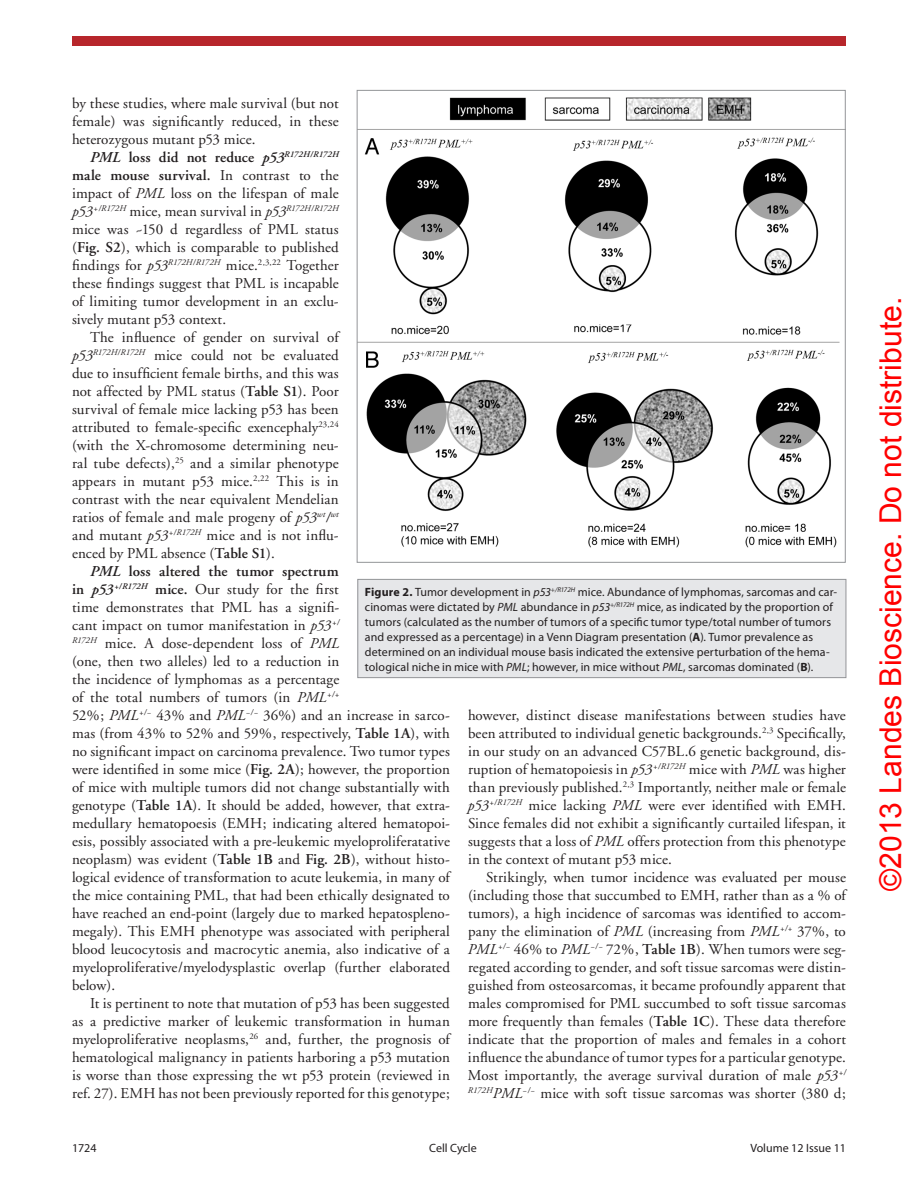
<style>
.page{position:relative;width:918px;height:1188px;background:#fff}
.page>*{position:absolute;margin:0;border:0;box-sizing:border-box;transform-origin:0 0}
.t1{font:30.15px "Arial";color:#f00}
.t2{font:15px/18px "Adobe Garamond";letter-spacing:.005em;color:#231f20;text-align:justify}
.t3{font:12px/15px "Myriad Pro";letter-spacing:.005em;color:#231f20}
.s1{font-weight:600;font-style:italic}
.s2{font-weight:600}
.s3{font-style:italic}
.s4{font-weight:700}
</style>
<div class="page">
<div style="left:72px;top:36px;width:774px;height:10px;background:#b7262b"></div>
<div style="left:358px;top:579px;width:488px;height:99px;background:#e6e7e9"></div>
<div style="left:357px;top:579px;width:489px;height:99px;border:1px solid #939598"></div>
<img style="left:359px;top:97px;width:485px;height:451px">
<p class="t2" style="left:72px;top:95px;width:268px">by these studies, where male survival (but not female) was significantly reduced, in these heterozygous mutant p53 mice.</p>
<p class="t2" style="left:72px;top:149px;width:268px;text-indent:18px"><span class="s1">PML</span> <span class="s2">loss did not reduce</span> <span class="s1">p53</span><sup>R172H/R172H </sup><span class="s2">male mouse survival.</span> In contrast to the impact of <span class="s3">PML</span> loss on the lifespan of male <span class="s3">p53</span><sup>+/R172H</sup> mice, mean survival in <span class="s3">p53</span><sup>R172H/R172H </sup>mice was ~150 d regardless of PML status (<span class="s2">Fig. S2</span>), which is comparable to published findings for <span class="s3">p53</span><sup>R172H/R172H</sup> mice.<sup>2,3,22</sup> Together these findings suggest that PML is incapable of limiting tumor development in an exclu&shy;sively mutant p53 context.</p>
<p class="t2" style="left:72px;top:329px;width:268px;text-indent:18px">The influence of gender on survival of <span class="s3">p53</span><sup>R172H/R172H</sup> mice could not be evaluated due to insufficient female births, and this was not affected by PML status (<span class="s2">Table S1</span>). Poor survival of female mice lacking p53 has been attributed to female-specific exencephaly<sup>23,24 </sup>(with the X-chromosome determining neu&shy;ral tube defects),<sup>25</sup> and a similar phenotype appears in mutant p53 mice.<sup>2,22</sup> This is in contrast with the near equivalent Mendelian ratios of female and male progeny of <span class="s3">p53</span><sup>wt</sup><span class="s3">/</span><sup>wt </sup>and mutant <span class="s3">p53</span><sup>+/R172H</sup> mice and is not influ&shy;enced by PML absence (<span class="s2">Table S1</span>).</p>
<p class="t2" style="left:72px;top:563px;width:379px;text-align:left;text-indent:18px"><span class="s1">PML</span> <span class="s2">loss altered the tumor spectrum<br>in</span> <span class="s1">p53</span><sup>+/R172H</sup> <span class="s2">mice.</span> Our study for the first<br>time demonstrates that PML has a signifi-<br>cant impact on tumor manifestation in <span class="s3">p53</span><sup>+/<br>R172H</sup> mice. A dose-dependent loss of <span class="s3">PML<br></span>(one, then two alleles) led to a reduction in<br>the incidence of lymphomas as a percentage<br>of the total numbers of tumors (in <span class="s3">PML</span><sup>+/+<br></sup>52%; <span class="s3">PML</span><sup>+/−</sup> 43% and <span class="s3">PML</span><sup>−/−</sup> 36%) and an increase in sarco&shy;mas (from 43% to 52% and 59%, respectively, <span class="s2">Table 1A</span>), with no significant impact on carcinoma prevalence. Two tumor types were identified in some mice (<span class="s2">Fig. 2A</span>); however, the proportion of mice with multiple tumors did not change substantially with genotype (<span class="s2">Table 1A</span>). It should be added, however, that extra&shy;medullary hematopoesis (EMH; indicating altered hematopoi&shy;esis, possibly associated with a pre-leukemic myeloproliferatative neoplasm) was evident (<span class="s2">Table 1B</span> and <span class="s2">Fig. 2B</span>), without histo&shy;logical evidence of transformation to acute leukemia, in many of the mice containing PML, that had been ethically designated to have reached an end-point (largely due to marked hepatospleno&shy;megaly). This EMH phenotype was associated with peripheral blood leucocytosis and macrocytic anemia, also indicative of a myeloproliferative/myelodysplastic overlap (further elaborated below).</p>
<p class="t2" style="left:72px;top:995px;width:379px;text-indent:18px">It is pertinent to note that mutation of p53 has been suggested as a predictive marker of leukemic transformation in human myeloproliferative neoplasms,<sup>26</sup> and, further, the prognosis of hematological malignancy in patients harboring a p53 mutation is worse than those expressing the wt p53 protein (reviewed in ref. 27). EMH has not been previously reported for this genotype;</p>
<p class="t3" style="left:365px;top:584px;width:474px"><span class="s4">Figure 2.</span> Tumor development in <span class="s3">p53</span><sup>+/R172H</sup> mice. Abundance of lymphomas, sarcomas and car&shy;cinomas were dictated by <span class="s3">PML</span> abundance in <span class="s3">p53</span><sup>+/R172H</sup> mice, as indicated by the proportion of tumors (calculated as the number of tumors of a specific tumor type/total number of tumors and expressed as a percentage) in a Venn Diagram presentation (<span class="s4">A</span>). Tumor prevalence as determined on an individual mouse basis indicated the extensive perturbation of the hema&shy;tological niche in mice with <span class="s3">PML</span>; however, in mice without <span class="s3">PML</span>, sarcomas dominated (<span class="s4">B</span>).</p>
<p class="t2" style="left:468px;top:707px;width:379px">however, distinct disease manifestations between studies have been attributed to individual genetic backgrounds.<sup>2,3</sup> Specifically, in our study on an advanced C57BL.6 genetic background, dis&shy;ruption of hematopoiesis in <span class="s3">p53</span><sup>+/R172H</sup> mice with <span class="s3">PML</span> was higher than previously published.<sup>2,3</sup> Importantly, neither male or female <span class="s3">p53</span><sup>+/R172H</sup> mice lacking <span class="s3">PML</span> were ever identified with EMH.<br>Since females did not exhibit a significantly curtailed lifespan, it suggests that a loss of <span class="s3">PML</span> offers protection from this phenotype in the context of mutant p53 mice.</p>
<p class="t2" style="left:468px;top:869px;width:379px;text-indent:18px">Strikingly, when tumor incidence was evaluated per mouse (including those that succumbed to EMH, rather than as a % of tumors), a high incidence of sarcomas was identified to accom&shy;pany the elimination of <span class="s3">PML</span> (increasing from <span class="s3">PML</span><sup>+/+</sup> 37%, to <span class="s3">PML</span><sup>+/−</sup> 46% to <span class="s3">PML</span><sup>−/−</sup> 72%, <span class="s2">Table 1B</span>). When tumors were seg&shy;regated according to gender, and soft tissue sarcomas were distin&shy;guished from osteosarcomas, it became profoundly apparent that males compromised for PML succumbed to soft tissue sarcomas more frequently than females (<span class="s2">Table 1C</span>). These data therefore indicate that the proportion of males and females in a cohort influence the abundance of tumor types for a particular genotype.<br>Most importantly, the average survival duration of male <span class="s3">p53</span><sup>+/ R172H</sup><span class="s3">PML</span><sup>−/−</sup> mice with soft tissue sarcomas was shorter (380 d;</p>
<p class="t3" style="left:72px;top:1140px;width:26px">1724</p>
<p class="t3" style="left:429px;top:1140px;width:49px">Cell Cycle</p>
<p class="t3" style="left:750px;top:1140px;width:97px">Volume 12 Issue 11</p>
<h1 class="t1" style="left:871px;top:891px;width:595px;rotate:-90deg">©2013 Landes Bioscience. Do not distribute.</h1>
</div>
